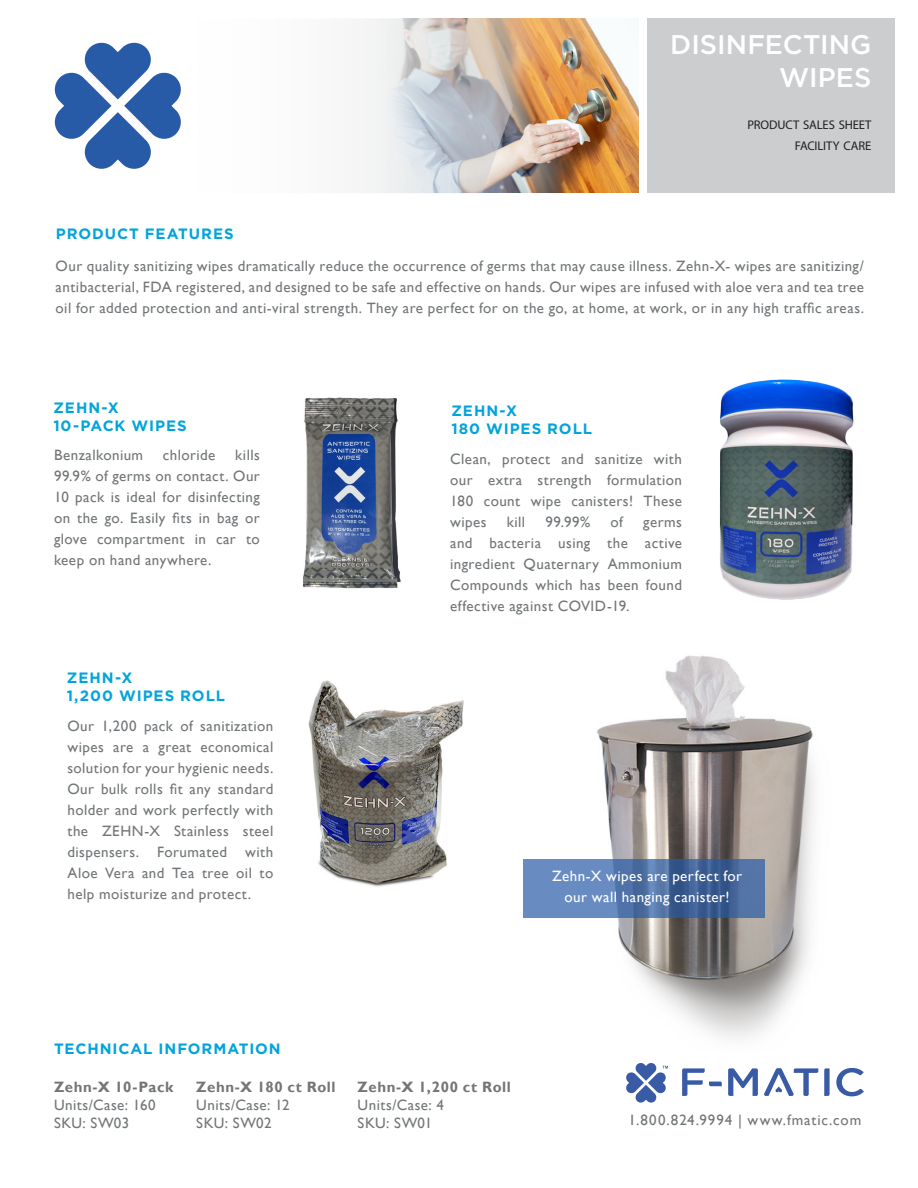
<style>
.page{position:relative;width:918px;height:1188px;background:#fff}
.page>*{position:absolute;margin:0;border:0;box-sizing:border-box;transform-origin:0 0}
.t1{font:500 27px/32.4px "Gotham HTF";color:#fff;text-align:right}
.t2{font:15px/21px "Gill Sans";letter-spacing:.03em;color:#727678;text-align:justify}
.t3{font:700 15px/18px "Gotham HTF";letter-spacing:.065em;color:#02a4da}
.t4{font:15px/21px "Gill Sans";letter-spacing:.03em;color:#fff;text-align:center}
.t5{font:700 15px "Gill Sans";letter-spacing:.035em;color:#727678}
.t6{font:15px "Gill Sans";letter-spacing:.065em;color:#727678}
.t7{font:12.6px/21.6px "Myriad Pro";letter-spacing:-.01em;color:#231f20;text-align:right}
</style>
<div class="page">
<img style="left:303px;top:397px;width:98px;height:192px">
<img style="left:597px;top:655px;width:218px;height:384px">
<img style="left:513px;top:18px;width:125px;height:175px">
<svg style="left:362px;top:18px;width:151px;height:175px"></svg>
<div style="left:647px;top:18px;width:247px;height:175px;background:#cbcdcf"></div>
<img style="left:308px;top:680px;width:156px;height:207px">
<img style="left:720px;top:379px;width:134px;height:221px">
<svg style="left:54px;top:42px;width:127px;height:127px"></svg>
<svg style="left:626px;top:1063px;width:42px;height:40px"></svg>
<svg style="left:836px;top:1068px;width:28px;height:28px"></svg>
<svg style="left:824px;top:1068px;width:6px;height:28px"></svg>
<svg style="left:728px;top:1068px;width:30px;height:28px"></svg>
<svg style="left:682px;top:1068px;width:40px;height:28px"></svg>
<svg style="left:764px;top:1068px;width:54px;height:28px"></svg>
<svg style="left:523px;top:859px;width:242px;height:59px;background:#5476aa"></svg>
<p class="t3" style="left:56px;top:225px;width:180px">PRODUCT FEATURES</p>
<h1 class="t1" style="left:670px;top:28px;width:203px">DISINFECTING<br>WIPES</h1>
<p class="t7" style="left:748px;top:113px;width:125px">PRODUCT SALES SHEET<br>FACILITY CARE</p>
<p class="t2" style="left:56px;top:255px;width:810px">Our quality sanitizing wipes dramatically reduce the occurrence of germs that may cause illness. Zehn-X- wipes are sanitizing/ antibacterial, FDA registered, and designed to be safe and effective on hands. Our wipes are infused with aloe vera and tea tree oil for added protection and anti-viral strength. They are perfect for on the go, at home, at work, or in any high traffic areas.</p>
<p class="t3" style="left:53px;top:398px;width:135px">ZEHN-X<br>10-PACK WIPES</p>
<p class="t3" style="left:451px;top:401px;width:142px">ZEHN-X<br>180 WIPES ROLL</p>
<p class="t2" style="left:54px;top:445px;width:207px;text-indent:181px">kills 99.9% of germs on contact. Our 10 pack is ideal for disinfecting on the go. Easily fits in bag or glove compartment in car to keep on hand anywhere.</p>
<p class="t2" style="left:450px;top:449px;width:233px">Clean, protect and sanitize with our extra strength formulation 180 count wipe canisters! These wipes</p>
<p class="t2" style="left:54px;top:445px;width:91px">Benzalkonium</p>
<p class="t2" style="left:163px;top:445px;width:54px">chloride</p>
<p class="t2" style="left:507px;top:512px;width:20px">kill</p>
<p class="t2" style="left:546px;top:512px;width:46px">99.99%</p>
<p class="t2" style="left:611px;top:512px;width:14px">of</p>
<p class="t2" style="left:450px;top:512px;width:233px;text-indent:193px">germs and bacteria using the active ingredient Quaternary Ammonium Compounds which has been found effective against COVID-19.</p>
<p class="t3" style="left:67px;top:668px;width:160px">ZEHN-X<br>1,200 WIPES ROLL</p>
<p class="t2" style="left:67px;top:715px;width:207px">Our 1,200 pack of sanitization wipes are a great economical solution for your hygienic needs.<br>Our bulk rolls fit any standard holder and work perfectly with the ZEHN-X Stainless steel dispensers. Forumated with Aloe Vera and Tea tree oil to help moisturize and protect.</p>
<p class="t4" style="left:552px;top:866px;width:192px">Zehn-X wipes are perfect for our wall hanging canister!</p>
<p class="t3" style="left:54px;top:1039px;width:228px">TECHNICAL INFORMATION</p>
<p class="t5" style="left:54px;top:1078px;width:121px">Zehn-X 10-Pack</p>
<p class="t2" style="left:54px;top:1096px;width:103px;line-height:18px">Units/Case: 160<br>SKU: SW03</p>
<p class="t5" style="left:196px;top:1078px;width:141px">Zehn-X 180 ct Roll</p>
<p class="t2" style="left:196px;top:1096px;width:95px;line-height:18px">Units/Case: 12<br>SKU: SW02</p>
<p class="t5" style="left:358px;top:1078px;width:155px">Zehn-X 1,200 ct Roll</p>
<p class="t2" style="left:358px;top:1096px;width:88px;line-height:18px">Units/Case: 4<br>SKU: SW01</p>
<p class="t6" style="left:628px;top:1111px;width:234px">1.800.824.9994 | www.fmatic.com</p>
</div>
